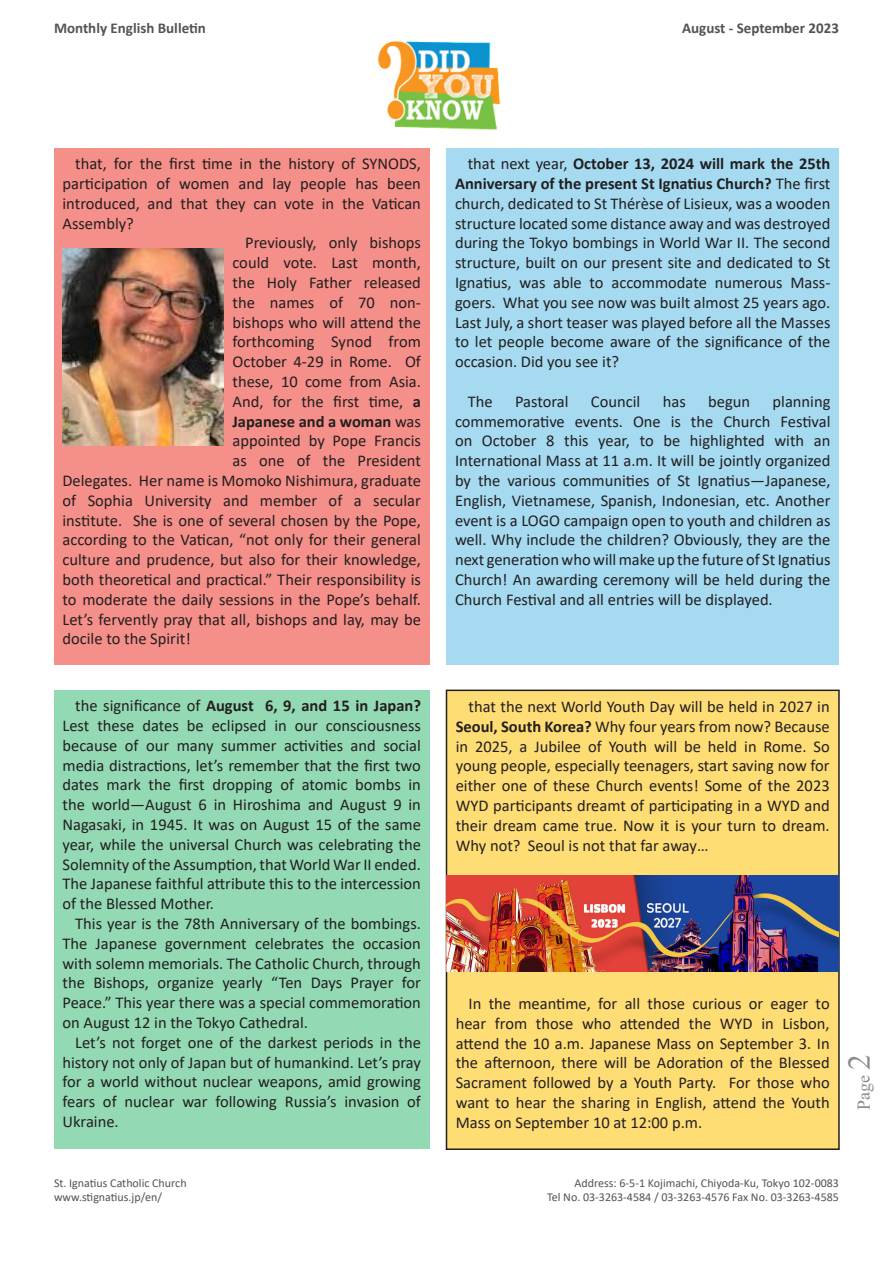
<style>
.page{position:relative;width:893px;height:1263px;background:#fff}
.page>*{position:absolute;margin:0;border:0;box-sizing:border-box;transform-origin:0 0}
.t1{font:18px "Times New Roman";color:#8c8c8c}
.t2{font:16.5px/19.8px "Calibri";color:#231f20;text-align:justify}
.t3{font:700 16.5px "Calibri";color:#231f20}
.t4{font:700 15px "Calibri";color:#545454}
.t5{font:700 15px "Calibri";color:#535353}
.t6{font:12px/14.4px "Calibri";color:#535353}
.s1{font-weight:700}
.s2{font-weight:400}
.s3{font-size:31.5px}
</style>
<div class="page">
<img style="left:377px;top:40px;width:124px;height:91px">
<div style="left:54px;top:148px;width:375px;height:517px;background:#f58f89"></div>
<div style="left:54px;top:690px;width:375px;height:459px;background:#93d9b3"></div>
<div style="left:446px;top:690px;width:393px;height:459px;background:#ffdd75"></div>
<div style="left:446px;top:689px;width:394px;height:461px;border:2px solid #231f20"></div>
<div style="left:446px;top:148px;width:393px;height:517px;background:#a5daf0"></div>
<img style="left:63px;top:248px;width:161px;height:198px">
<img style="left:446px;top:875px;width:393px;height:97px">
<p class="t4" style="left:54px;top:17px;width:153px">Monthly English Bulletin</p>
<p class="t5" style="left:682px;top:17px;width:158px">August - September 2023</p>
<p class="t2" style="left:63px;top:153px;width:360px;text-indent:13px">that, for the first time in the history of SYNODS, participation of women and lay people has been introduced, and that they can vote in the Vatican Assembly?</p>
<p class="t2" style="left:245px;top:233px;width:177px">Previously, only bishops</p>
<p class="t2" style="left:232px;top:252px;width:190px">could vote. Last month,</p>
<p class="t2" style="left:232px;top:272px;width:190px">the Holy Father released</p>
<p class="t2" style="left:232px;top:292px;width:190px">the names of 70 non-</p>
<p class="t2" style="left:232px;top:312px;width:190px">bishops who will attend the</p>
<p class="t2" style="left:232px;top:332px;width:190px">forthcoming Synod from</p>
<p class="t2" style="left:232px;top:351px;width:190px">October 4-29 in Rome. Of</p>
<p class="t2" style="left:232px;top:371px;width:190px">these, 10 come from Asia.</p>
<p class="t2" style="left:232px;top:391px;width:190px">And, for the first time, <span class="s1">a</span></p>
<p class="t3" style="left:232px;top:409px;width:190px">Japanese and a woman <span class="s2">was</span></p>
<p class="t2" style="left:232px;top:431px;width:190px">appointed by Pope Francis</p>
<p class="t2" style="left:232px;top:450px;width:190px">as one of the President</p>
<p class="t2" style="left:63px;top:470px;width:360px">Delegates. Her name is Momoko Nishimura, graduate</p>
<p class="t2" style="left:63px;top:490px;width:360px">of Sophia University and member of a secular</p>
<p class="t2" style="left:63px;top:510px;width:360px">institute. She is one of several chosen by the Pope,</p>
<p class="t2" style="left:63px;top:530px;width:360px">according to the Vatican, “not only for their general</p>
<p class="t2" style="left:63px;top:549px;width:360px">culture and prudence, but also for their knowledge,</p>
<p class="t2" style="left:63px;top:569px;width:360px">both theoretical and practical.” Their responsibility is</p>
<p class="t2" style="left:63px;top:589px;width:360px">to moderate the daily sessions in the Pope’s behalf.</p>
<p class="t2" style="left:63px;top:609px;width:360px">Let’s fervently pray that all, bishops and lay, may be</p>
<p class="t2" style="left:63px;top:629px;width:130px">docile to the Spirit!</p>
<p class="t2" style="left:455px;top:153px;width:377px;text-indent:13px">that next year, <span class="s1">October 13, 2024 will mark the 25th Anniversary of the present St Ignatius Church?</span> The first church, dedicated to St Thérèse of Lisieux, was a wooden structure located some distance away and was destroyed during the Tokyo bombings in World War II. The second structure, built on our present site and dedicated to St Ignatius, was able to accommodate numerous Mass&shy;goers. What you see now was built almost 25 years ago.<br>Last July, a short teaser was played before all the Masses to let people become aware of the significance of the occasion. Did you see it?</p>
<p class="t2" style="left:468px;top:391px;width:26px">The</p>
<p class="t2" style="left:515px;top:391px;width:55px">Pastoral</p>
<p class="t2" style="left:591px;top:391px;width:51px">Council</p>
<p class="t2" style="left:663px;top:391px;width:25px">has</p>
<p class="t2" style="left:708px;top:391px;width:43px">begun</p>
<p class="t2" style="left:455px;top:391px;width:377px;text-indent:318px">planning commemorative events. One is the Church Festival on October 8 this year, to be highlighted with an International Mass at 11 a.m. It will be jointly organized by the various communities of St Ignatius—Japanese, English, Vietnamese, Spanish, Indonesian, etc. Another event is a LOGO campaign open to youth and children as well. Why include the children? Obviously, they are the next generation who will make up the future of St Ignatius Church! An awarding ceremony will be held during the Church Festival and all entries will be displayed.</p>
<p class="t2" style="left:63px;top:695px;width:360px;text-indent:13px">the significance of <span class="s1">August 6, 9, and 15 in Japan?<br></span>Lest these dates be eclipsed in our consciousness because of our many summer activities and social media distractions, let’s remember that the first two dates mark the first dropping of atomic bombs in the world—August 6 in Hiroshima and August 9 in Nagasaki, in 1945. It was on August 15 of the same year, while the universal Church was celebrating the Solemnity of the Assumption, that World War II ended.<br>The Japanese faithful attribute this to the intercession of the Blessed Mother.</p>
<p class="t2" style="left:63px;top:913px;width:360px;text-indent:13px">This year is the 78th Anniversary of the bombings.<br>The Japanese government celebrates the occasion with solemn memorials. The Catholic Church, through the Bishops, organize yearly “Ten Days Prayer for Peace.” This year there was a special commemoration on August 12 in the Tokyo Cathedral.</p>
<p class="t2" style="left:63px;top:1032px;width:360px;text-indent:13px">Let’s not forget one of the darkest periods in the history not only of Japan but of humankind. Let’s pray for a world without nuclear weapons, amid growing fears of nuclear war following Russia’s invasion of Ukraine.</p>
<p class="t2" style="left:456px;top:696px;width:375px;text-indent:13px">that the next World Youth Day will be held in 2027 in <span class="s1">Seoul, South Korea?</span> Why four years from now? Because in 2025, a Jubilee of Youth will be held in Rome. So young people, especially teenagers, start saving now for either one of these Church events! Some of the 2023<br>WYD participants dreamt of participating in a WYD and their dream came true. Now it is your turn to dream.<br>Why not? Seoul is not that far away…</p>
<p class="t2" style="left:456px;top:993px;width:375px;text-indent:13px">In the meantime, for all those curious or eager to hear from those who attended the WYD in Lisbon, attend the 10 a.m. Japanese Mass on September 3. In the afternoon, there will be Adoration of the Blessed Sacrament followed by a Youth Party. For those who want to hear the sharing in English, attend the Youth Mass on September 10 at 12:00 p.m.</p>
<p class="t1" style="left:851px;top:1110px;width:57px;rotate:-90deg">Page <span class="s3">2</span></p>
<p class="t6" style="left:54px;top:1175px;width:134px">St. Ignatius Catholic Church www.stignatius.jp/en/</p>
<p class="t6" style="left:547px;top:1175px;width:293px;text-align:right">Address: 6-5-1 Kojimachi, Chiyoda-Ku, Tokyo 102-0083<br>Tel No. 03-3263-4584 / 03-3263-4576 Fax No. 03-3263-4585</p>
</div>
